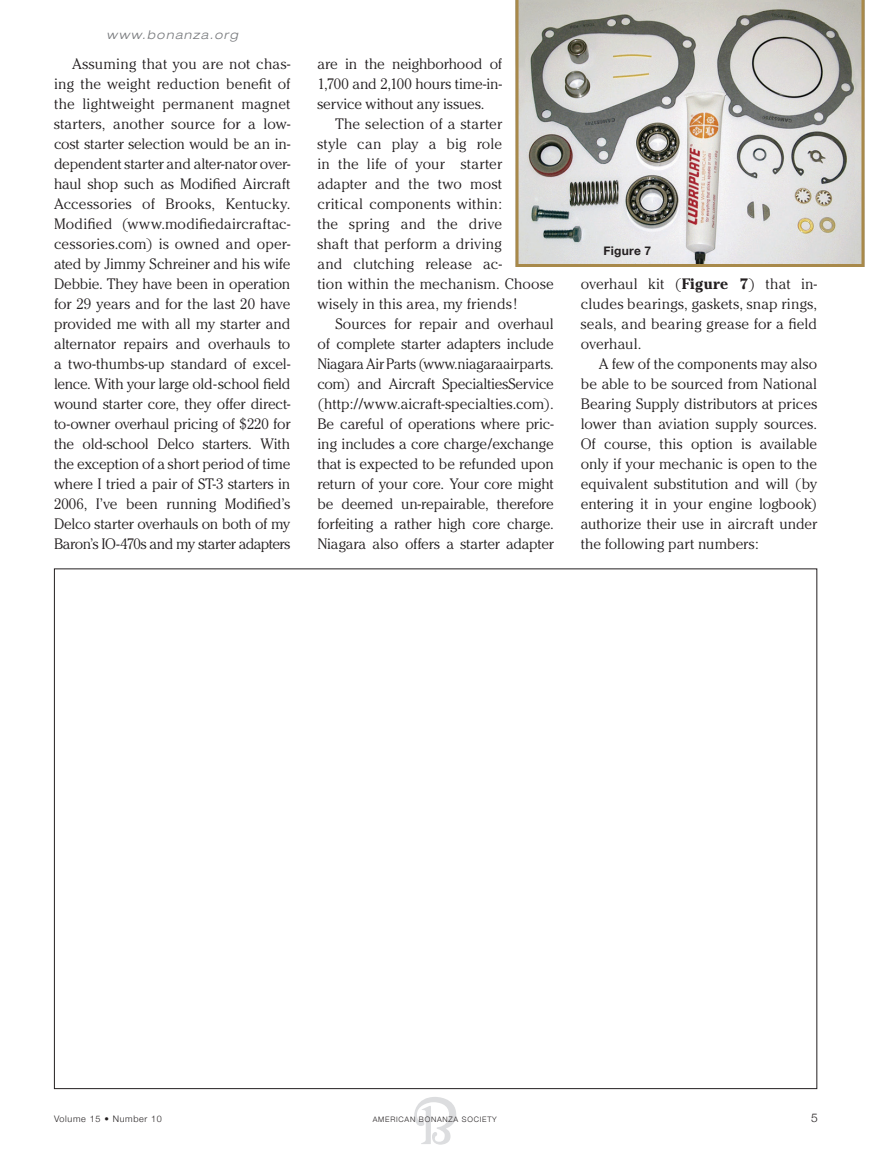
<style>
.page{position:relative;width:878px;height:1161px;background:#fff}
.page>*{position:absolute;margin:0;border:0;box-sizing:border-box;transform-origin:0 0}
.t1{font:300 15px/20px "Cheltenham";color:#231f20;text-align:justify}
.t2{font:italic 300 expanded 12px "Helvetica Neue LT Std";letter-spacing:.12em;color:#76787b}
.Figure_Number{font:700 12px "Helvetica Neue";letter-spacing:.02em;color:#231f20}
.t3{font:300 12px "Helvetica Neue";color:#231f20}
.t4{font:300 9px "Helvetica Neue";letter-spacing:.075em;color:#231f20}
.t5{font:300 7.5px "Helvetica Neue";letter-spacing:.1em;color:#231f20}
.s1{font-weight:700}
</style>
<div class="page">
<svg style="left:414px;top:1097px;width:42px;height:48px"></svg>
<svg style="left:515px;top:0;width:349px;height:267px;background:#bebcb7"></svg>
<p class="t2" style="left:107px;top:27px;width:133px">www.bonanza.org</p>
<p class="t1" style="left:54px;top:53px;width:238px;text-indent:18px">Assuming that you are not chas&shy;ing the weight reduction benefit of the lightweight permanent magnet starters, another source for a low&shy;cost starter selection would be an in&shy;dependent starter and alter-nator over&shy;haul shop such as Modified Aircraft Accessories of Brooks, Kentucky.<br>Modified (www.modifiedaircraftac&shy;cessories.com) is owned and oper&shy;ated by Jimmy Schreiner and his wife Debbie. They have been in operation for 29 years and for the last 20 have provided me with all my starter and alternator repairs and overhauls to a two-thumbs-up standard of excel&shy;lence. With your large old-school field wound starter core, they offer direct&shy;to-owner overhaul pricing of $220 for the old-school Delco starters. With the exception of a short period of time where I tried a pair of ST-3 starters in 2006, I’ve been running Modified’s Delco starter overhauls on both of my Baron’s IO-470s and my starter adapters</p>
<p class="t1" style="left:317px;top:53px;width:186px">are in the neighborhood of 1,700 and 2,100 hours time-in&shy;service without any issues.</p>
<p class="t1" style="left:317px;top:113px;width:238px;text-align:left;text-indent:18px">The selection of a starter<br>style can play a big role<br>in the life of your starter adapter and the two most<br>critical components within:<br>the spring and the drive<br>shaft that perform a driving<br>and clutching release ac-<br>tion within the mechanism. Choose wisely in this area, my friends!</p>
<p class="t1" style="left:317px;top:314px;width:238px;text-indent:18px">Sources for repair and overhaul of complete starter adapters include Niagara Air Parts (www.niagaraairparts. com) and Aircraft SpecialtiesService (http://www.aicraft-specialties.com).<br>Be careful of operations where pric&shy;ing includes a core charge/exchange that is expected to be refunded upon return of your core. Your core might be deemed un-repairable, therefore forfeiting a rather high core charge.<br>Niagara also offers a starter adapter</p>
<p class="Figure_Number" style="left:603px;top:242px;width:49px">Figure 7</p>
<p class="t1" style="left:580px;top:274px;width:238px">overhaul kit (<span class="s1">Figure 7</span>) that in&shy;cludes bearings, gaskets, snap rings, seals, and bearing grease for a field overhaul.</p>
<p class="t1" style="left:580px;top:354px;width:238px;text-indent:18px">A few of the components may also be able to be sourced from National Bearing Supply distributors at prices lower than aviation supply sources.<br>Of course, this option is available only if your mechanic is open to the equivalent substitution and will (by entering it in your engine logbook) authorize their use in aircraft under the following part numbers:</p>
<p class="t4" style="left:54px;top:1111px;width:109px">Volume 15 • Number 10</p>
<p class="t5" style="left:373px;top:1113px;width:126px">AMERICAN BONANZA SOCIETY</p>
<p class="t3" style="left:811px;top:1108px;width:8px">5</p>
</div>
